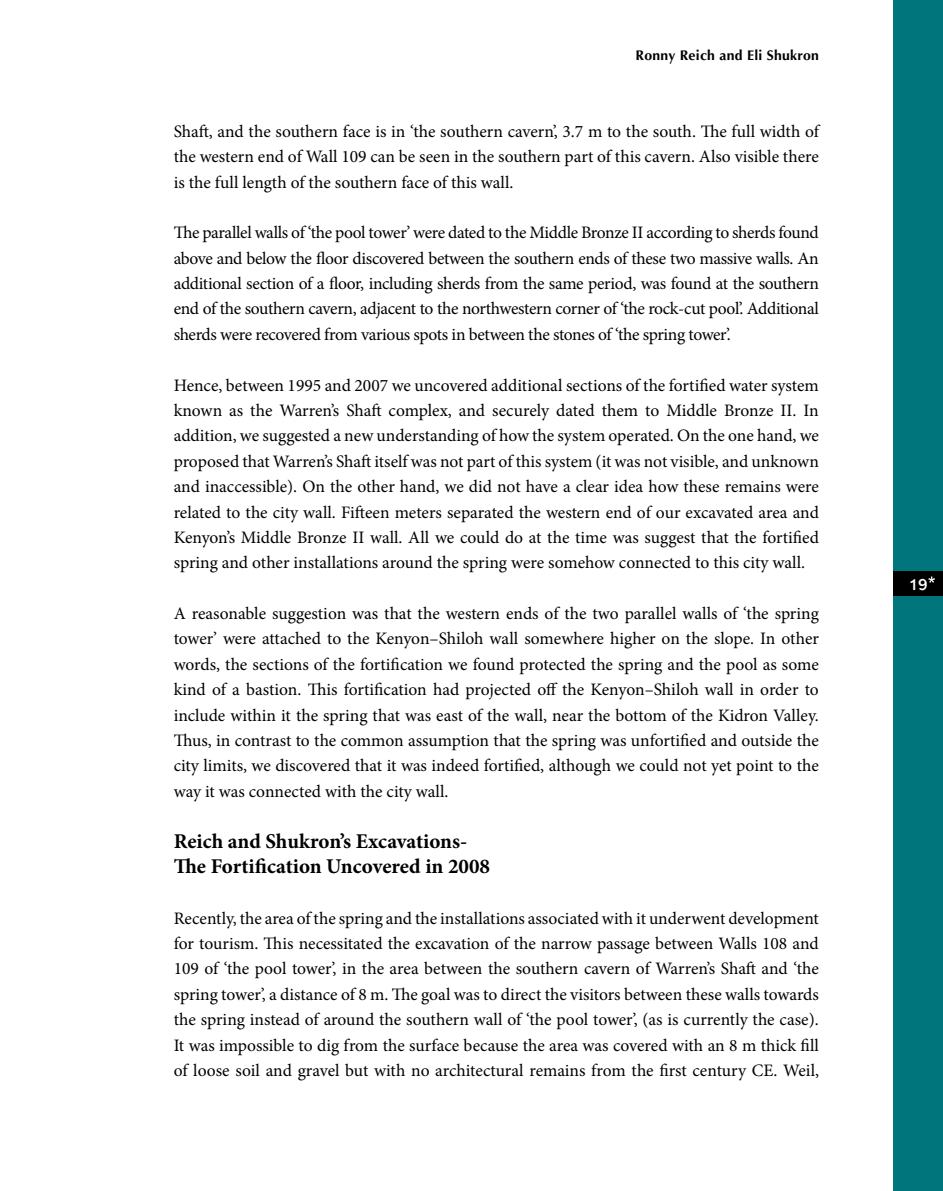
<style>
.page{position:relative;width:943px;height:1191px;background:#fff}
.page>*{position:absolute;margin:0;border:0;box-sizing:border-box;transform-origin:0 0}
.t1{font:700 21px/25.4px "Minion Pro";letter-spacing:-.005em;color:#000}
.t2{font:21px "Arial Hebrew";color:#fff}
.t3{font:17.5px/25.4px "Minion Pro";letter-spacing:-.005em;color:#000;text-align:justify}
.t4{font:700 14px "Optima";letter-spacing:.02em;color:#000}
</style>
<div class="page">
<div style="left:893px;top:0;width:50px;height:1191px;background:#00757b"></div>
<div style="left:893px;top:570px;width:50px;height:25px;background:#000"></div>
<svg style="left:928px;top:576px;width:7px;height:7px"></svg>
<p class="t4" style="left:635px;top:47px;width:185px">Ronny Reich and Eli Shukron</p>
<p class="t3" style="left:174px;top:119px;width:647px">Shaft, and the southern face is in ‘the southern cavern’, 3.7 m to the south. The full width of the western end of Wall 109 can be seen in the southern part of this cavern. Also visible there is the full length of the southern face of this wall.</p>
<p class="t3" style="left:174px;top:220px;width:646px">The parallel walls of ‘the pool tower’ were dated to the Middle Bronze II according to sherds found above and below the floor discovered between the southern ends of these two massive walls. An additional section of a floor, including sherds from the same period, was found at the southern end of the southern cavern, adjacent to the northwestern corner of ‘the rock-cut pool’. Additional sherds were recovered from various spots in between the stones of ‘the spring tower’.</p>
<p class="t3" style="left:174px;top:372px;width:646px">Hence, between 1995 and 2007 we uncovered additional sections of the fortified water system known as the Warren’s Shaft complex, and securely dated them to Middle Bronze II. In addition, we suggested a new understanding of how the system operated. On the one hand, we proposed that Warren’s Shaft itself was not part of this system (it was not visible, and unknown and inaccessible). On the other hand, we did not have a clear idea how these remains were related to the city wall. Fifteen meters separated the western end of our excavated area and Kenyon’s Middle Bronze II wall. All we could do at the time was suggest that the fortified spring and other installations around the spring were somehow connected to this city wall.</p>
<p class="t3" style="left:174px;top:601px;width:646px">A reasonable suggestion was that the western ends of the two parallel walls of ‘the spring tower’ were attached to the Kenyon–Shiloh wall somewhere higher on the slope. In other words, the sections of the fortification we found protected the spring and the pool as some kind of a bastion. This fortification had projected off the Kenyon–Shiloh wall in order to include within it the spring that was east of the wall, near the bottom of the Kidron Valley.<br>Thus, in contrast to the common assumption that the spring was unfortified and outside the city limits, we discovered that it was indeed fortified, although we could not yet point to the way it was connected with the city wall.</p>
<p class="t1" style="left:174px;top:828px;width:318px">Reich and Shukron’s Excavations-<br>The Fortification Uncovered in 2008</p>
<p class="t3" style="left:174px;top:905px;width:646px">Recently, the area of the spring and the installations associated with it underwent development for tourism. This necessitated the excavation of the narrow passage between Walls 108 and 109 of ‘the pool tower’, in the area between the southern cavern of Warren’s Shaft and ‘the spring tower’, a distance of 8 m. The goal was to direct the visitors between these walls towards the spring instead of around the southern wall of ‘the pool tower’, (as is currently the case).<br>It was impossible to dig from the surface because the area was covered with an 8 m thick fill of loose soil and gravel but with no architectural remains from the first century CE. Weil,</p>
<p class="t2" style="left:908px;top:574px;width:21px">19</p>
</div>
